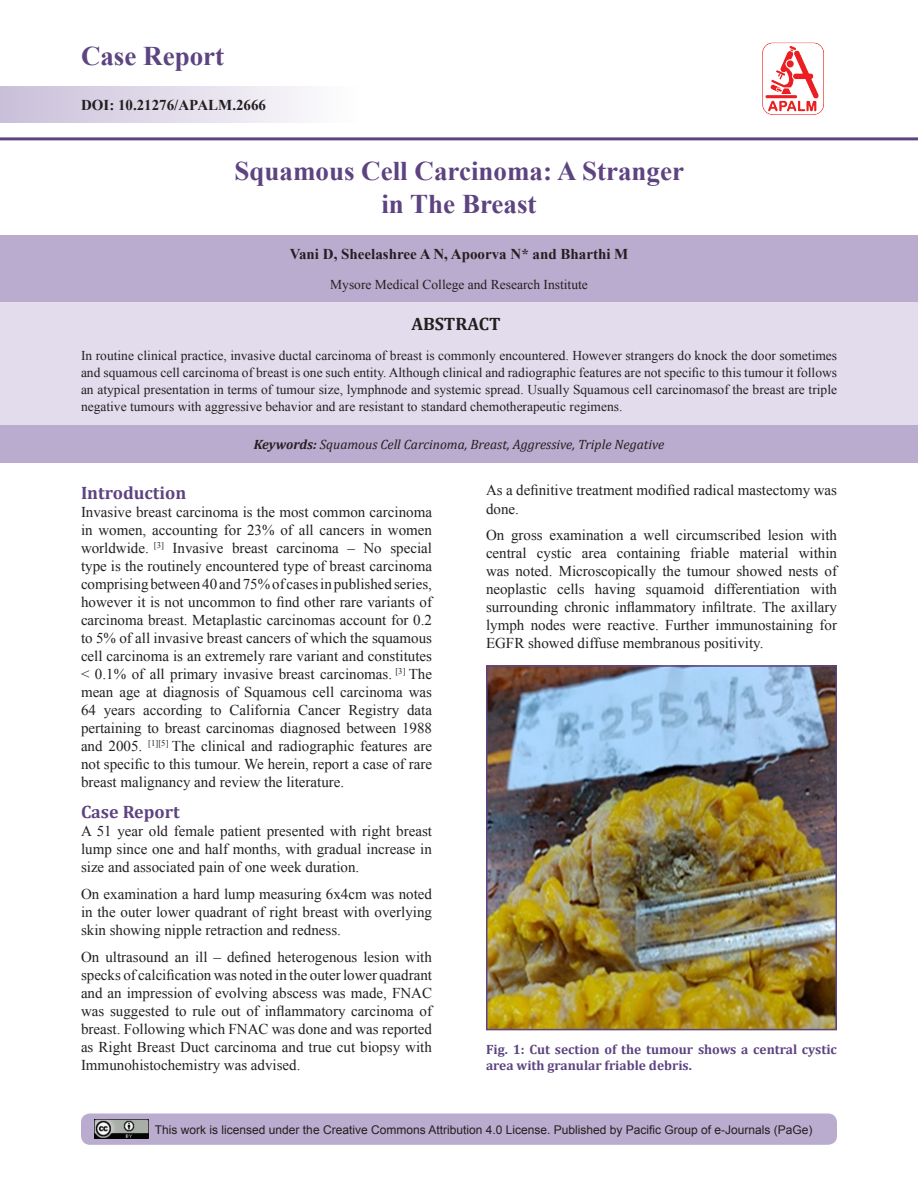
<style>
.page{position:relative;width:918px;height:1188px;background:#fff}
.page>*{position:absolute;margin:0;border:0;box-sizing:border-box;transform-origin:0 0}
.Chap_head{font:700 27px/32.4px "Times New Roman";color:#5d4481;text-align:center}
.Subhead{font:700 18px "Cambria";color:#5d4481}
.Abstract_head{font:700 18px "Cambria";color:#231f20}
.BodyText{font:15px/18px "Times New Roman";color:#231f20;text-align:justify}
.Author_head{font:700 15px "Times New Roman";color:#231f20}
.DOI_No{font:700 15px "Times New Roman";color:#231f20}
.Abstract_Text{font:13.5px/17.1px "Times New Roman";color:#231f20;text-align:justify}
.Fig_Caption{font:700 13.5px/16.2px "Cambria";color:#5d4481}
.Key_Words{font:italic 13.5px "Cambria";color:#231f20}
.Address{font:13.5px "Times New Roman";color:#231f20}
.t1{font:12px "Arial";color:#231f20}
.s1{font-weight:700}
</style>
<div class="page">
<div style="left:81px;top:1113px;width:756px;height:32px;background:#baacce;border-radius:9px"></div>
<div style="left:0;top:86px;width:357px;height:37px;background:linear-gradient(to right,#cabfd9,#fefefe)"></div>
<hr style="left:0;top:137px;width:918px;height:3px;background:#5d4481">
<img style="left:94px;top:1120px;width:54px;height:19px">
<img style="left:762px;top:42px;width:62px;height:73px">
<div style="left:0;top:235px;width:918px;height:67px;background:#baacce"></div>
<div style="left:0;top:302px;width:918px;height:123px;background:#e3dced"></div>
<div style="left:0;top:425px;width:918px;height:37px;background:#baacce"></div>
<img style="left:489px;top:668px;width:345px;height:359px">
<div style="left:486px;top:665px;width:351px;height:365px;border:2px solid #5d4481"></div>
<h1 class="Chap_head" style="left:81px;top:39px;width:145px">Case Report</h1>
<p class="DOI_No" style="left:81px;top:94px;width:187px">DOI: 10.21276/APALM.2666</p>
<p class="Chap_head" style="left:234px;top:154px;width:451px">Squamous Cell Carcinoma: A Stranger in The Breast</p>
<p class="Author_head" style="left:290px;top:243px;width:340px">Vani D, Sheelashree A N, Apoorva N* and Bharthi M</p>
<p class="Address" style="left:330px;top:275px;width:259px">Mysore Medical College and Research Institute</p>
<p class="Abstract_head" style="left:411px;top:311px;width:91px">ABSTRACT</p>
<p class="Abstract_Text" style="left:81px;top:347px;width:758px">In routine clinical practice, invasive ductal carcinoma of breast is commonly encountered. However strangers do knock the door sometimes and squamous cell carcinoma of breast is one such entity. Although clinical and radiographic features are not specific to this tumour it follows an atypical presentation in terms of tumour size, lymphnode and systemic spread. Usually Squamous cell carcinomasof the breast are triple negative tumours with aggressive behavior and are resistant to standard chemotherapeutic regimens.</p>
<p class="Key_Words" style="left:254px;top:435px;width:412px"><span class="s1">Keywords:</span> Squamous Cell Carcinoma, Breast, Aggressive, Triple Negative</p>
<p class="Subhead" style="left:81px;top:480px;width:107px">Introduction</p>
<p class="BodyText" style="left:81px;top:503px;width:353px">Invasive breast carcinoma is the most common carcinoma in women, accounting for 23% of all cancers in women worldwide. <sup>[3]</sup> Invasive breast carcinoma – No special type is the routinely encountered type of breast carcinoma comprising between 40 and 75% of cases in published series, however it is not uncommon to find other rare variants of carcinoma breast. Metaplastic carcinomas account for 0.2 to 5% of all invasive breast cancers of which the squamous cell carcinoma is an extremely rare variant and constitutes &lt; 0.1% of all primary invasive breast carcinomas. <sup>[3]</sup> The mean age at diagnosis of Squamous cell carcinoma was 64 years according to California Cancer Registry data pertaining to breast carcinomas diagnosed between 1988 and 2005. <sup>[1][5]</sup> The clinical and radiographic features are not specific to this tumour. We herein, report a case of rare breast malignancy and review the literature.</p>
<p class="Subhead" style="left:81px;top:799px;width:100px">Case Report</p>
<p class="BodyText" style="left:81px;top:821px;width:353px">A 51 year old female patient presented with right breast lump since one and half months, with gradual increase in size and associated pain of one week duration.</p>
<p class="BodyText" style="left:81px;top:884px;width:353px">On examination a hard lump measuring 6x4cm was noted in the outer lower quadrant of right breast with overlying skin showing nipple retraction and redness.</p>
<p class="BodyText" style="left:81px;top:947px;width:353px">On ultrasound an ill – defined heterogenous lesion with specks of calcification was noted in the outer lower quadrant and an impression of evolving abscess was made, FNAC was suggested to rule out of inflammatory carcinoma of breast. Following which FNAC was done and was reported as Right Breast Duct carcinoma and true cut biopsy with Immunohistochemistry was advised.</p>
<p class="BodyText" style="left:486px;top:481px;width:353px">As a definitive treatment modified radical mastectomy was done.</p>
<p class="BodyText" style="left:486px;top:526px;width:353px">On gross examination a well circumscribed lesion with central cystic area containing friable material within was noted. Microscopically the tumour showed nests of neoplastic cells having squamoid differentiation with surrounding chronic inflammatory infiltrate. The axillary lymph nodes were reactive. Further immunostaining for EGFR showed diffuse membranous positivity.</p>
<p class="Fig_Caption" style="left:486px;top:1041px;width:352px">Fig. 1: Cut section of the tumour shows a central cystic area with granular friable debris.</p>
<p class="t1" style="left:155px;top:1121px;width:659px">This work is licensed under the Creative Commons Attribution 4.0 License. Published by Pacific Group of e-Journals (PaGe)</p>
</div>
